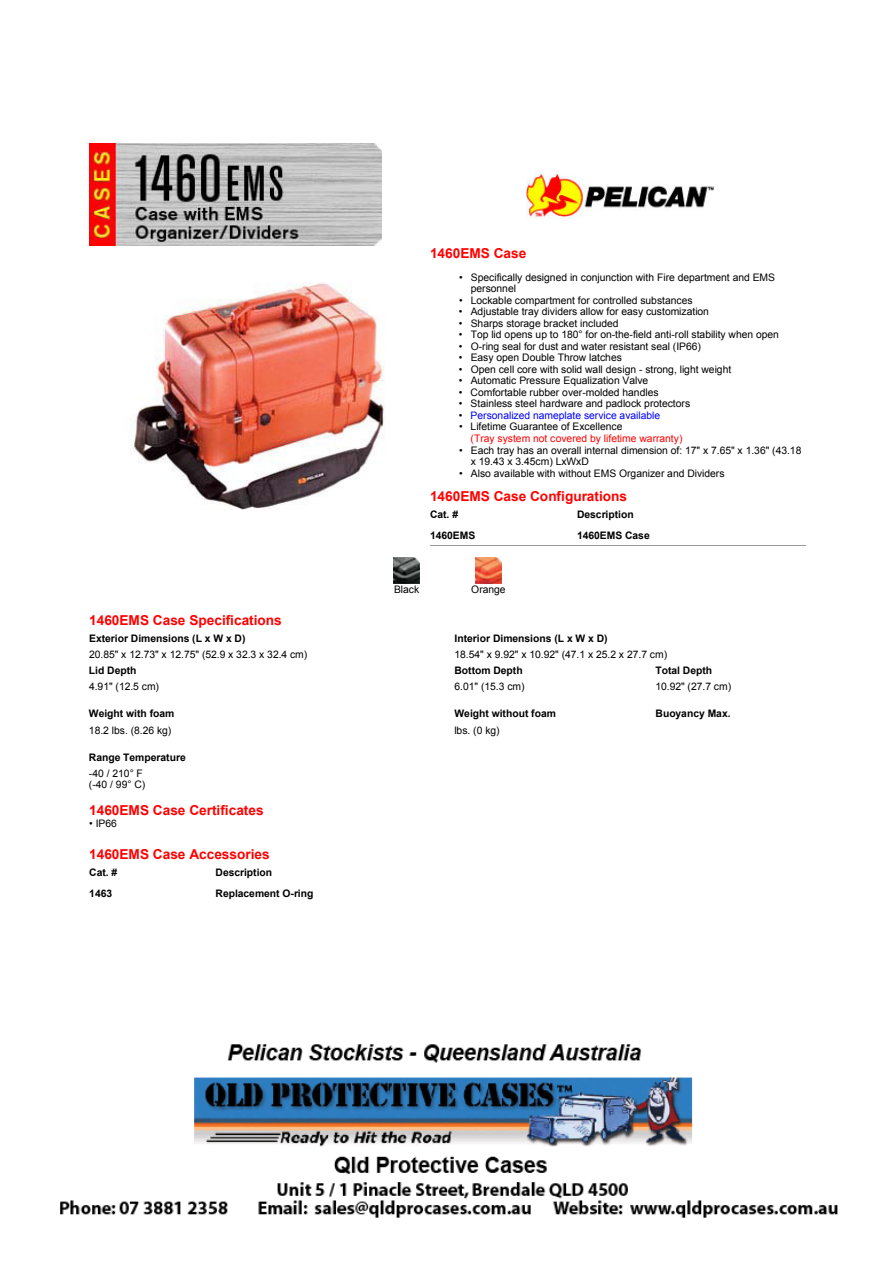
<style>
.page{position:relative;width:893px;height:1263px;background:#fff}
.page>*{position:absolute;margin:0;border:0;box-sizing:border-box;transform-origin:0 0}
.t1{font:700 13.65px "Arial";letter-spacing:-.005em;color:#f00}
.t2{font:10.35px/11.6px "Arial";color:#000}
.t3{font:700 10.35px "Arial";color:#000}
.t4{font:10.35px/11.6px "Arial";color:#00f}
.t5{font:10.35px "Arial";color:#f00}
.s1{color:#000}
</style>
<div class="page">
<img style="left:89px;top:144px;width:292px;height:102px">
<img style="left:526px;top:169px;width:188px;height:50px">
<img style="left:130px;top:283px;width:255px;height:226px">
<hr style="left:430px;top:545px;width:376px;height:1px;background:#9a9a9a">
<img style="left:394px;top:558px;width:25px;height:25px">
<img style="left:476px;top:558px;width:25px;height:25px">
<img style="left:60px;top:1044px;width:778px;height:174px">
<h1 class="t1" style="left:430px;top:245px;width:98px">1460EMS Case</h1>
<p class="t2" style="left:471px;top:272px;width:306px">Specifically designed in conjunction with Fire department and EMS personnel</p>
<p class="t2" style="left:459px;top:272px;width:5px">•</p>
<p class="t2" style="left:459px;top:295px;width:235px">• Lockable compartment for controlled substances</p>
<p class="t2" style="left:459px;top:306px;width:252px">• Adjustable tray dividers allow for easy customization</p>
<p class="t2" style="left:459px;top:318px;width:161px">• Sharps storage bracket included</p>
<p class="t2" style="left:459px;top:329px;width:322px">• Top lid opens up to 180° for on-the-field anti-roll stability when open</p>
<p class="t2" style="left:459px;top:341px;width:244px">• O-ring seal for dust and water resistant seal (IP66)</p>
<p class="t2" style="left:459px;top:352px;width:165px">• Easy open Double Throw latches</p>
<p class="t2" style="left:459px;top:364px;width:274px">• Open cell core with solid wall design - strong, light weight</p>
<p class="t2" style="left:459px;top:375px;width:191px">• Automatic Pressure Equalization Valve</p>
<p class="t2" style="left:459px;top:387px;width:201px">• Comfortable rubber over-molded handles</p>
<p class="t2" style="left:459px;top:398px;width:233px">• Stainless steel hardware and padlock protectors</p>
<p class="t4" style="left:471px;top:410px;width:191px;text-indent:-12px"><span class="s1">•</span> Personalized nameplate service available<br><span class="s1">Lifetime Guarantee of Excellence</span></p>
<p class="t5" style="left:471px;top:432px;width:213px">(Tray system not covered by lifetime warranty)</p>
<p class="t2" style="left:459px;top:421px;width:5px">•</p>
<p class="t2" style="left:471px;top:444px;width:332px">Each tray has an overall internal dimension of: 17" x 7.65" x 1.36" (43.18 x 19.43 x 3.45cm) LxWxD</p>
<p class="t2" style="left:459px;top:444px;width:5px">•</p>
<p class="t2" style="left:459px;top:467px;width:267px">• Also available with without EMS Organizer and Dividers</p>
<h1 class="t1" style="left:430px;top:488px;width:199px">1460EMS Case Configurations</h1>
<p class="t3" style="left:430px;top:508px;width:30px">Cat. #</p>
<p class="t3" style="left:577px;top:508px;width:58px">Description</p>
<p class="t3" style="left:430px;top:528px;width:47px">1460EMS</p>
<p class="t3" style="left:577px;top:528px;width:74px">1460EMS Case</p>
<p class="t2" style="left:394px;top:583px;width:27px">Black</p>
<p class="t2" style="left:471px;top:583px;width:36px">Orange</p>
<h1 class="t1" style="left:89px;top:612px;width:194px">1460EMS Case Specifications</h1>
<p class="t3" style="left:89px;top:632px;width:158px">Exterior Dimensions (L x W x D)</p>
<p class="t3" style="left:455px;top:632px;width:154px">Interior Dimensions (L x W x D)</p>
<p class="t2" style="left:89px;top:649px;width:220px">20.85" x 12.73" x 12.75" (52.9 x 32.3 x 32.4 cm)</p>
<p class="t2" style="left:454px;top:649px;width:214px">18.54" x 9.92" x 10.92" (47.1 x 25.2 x 27.7 cm)</p>
<p class="t3" style="left:89px;top:664px;width:49px">Lid Depth</p>
<p class="t3" style="left:454px;top:664px;width:70px">Bottom Depth</p>
<p class="t3" style="left:655px;top:664px;width:58px">Total Depth</p>
<p class="t2" style="left:89px;top:681px;width:72px">4.91" (12.5 cm)</p>
<p class="t2" style="left:454px;top:681px;width:72px">6.01" (15.3 cm)</p>
<p class="t2" style="left:655px;top:681px;width:77px">10.92" (27.7 cm)</p>
<p class="t3" style="left:89px;top:707px;width:87px">Weight with foam</p>
<p class="t3" style="left:454px;top:707px;width:103px">Weight without foam</p>
<p class="t3" style="left:655px;top:707px;width:77px">Buoyancy Max.</p>
<p class="t2" style="left:89px;top:724px;width:84px">18.2 lbs. (8.26 kg)</p>
<p class="t2" style="left:454px;top:724px;width:47px">lbs. (0 kg)</p>
<p class="t3" style="left:89px;top:750px;width:98px">Range Temperature</p>
<p class="t2" style="left:89px;top:768px;width:58px">-40 / 210° F (-40 / 99° C)</p>
<h1 class="t1" style="left:89px;top:801px;width:176px">1460EMS Case Certificates</h1>
<p class="t2" style="left:89px;top:817px;width:29px">• IP66</p>
<h1 class="t1" style="left:89px;top:846px;width:182px">1460EMS Case Accessories</h1>
<p class="t3" style="left:89px;top:866px;width:30px">Cat. #</p>
<p class="t3" style="left:216px;top:866px;width:58px">Description</p>
<p class="t3" style="left:89px;top:886px;width:24px">1463</p>
<p class="t3" style="left:216px;top:886px;width:99px">Replacement O-ring</p>
</div>
